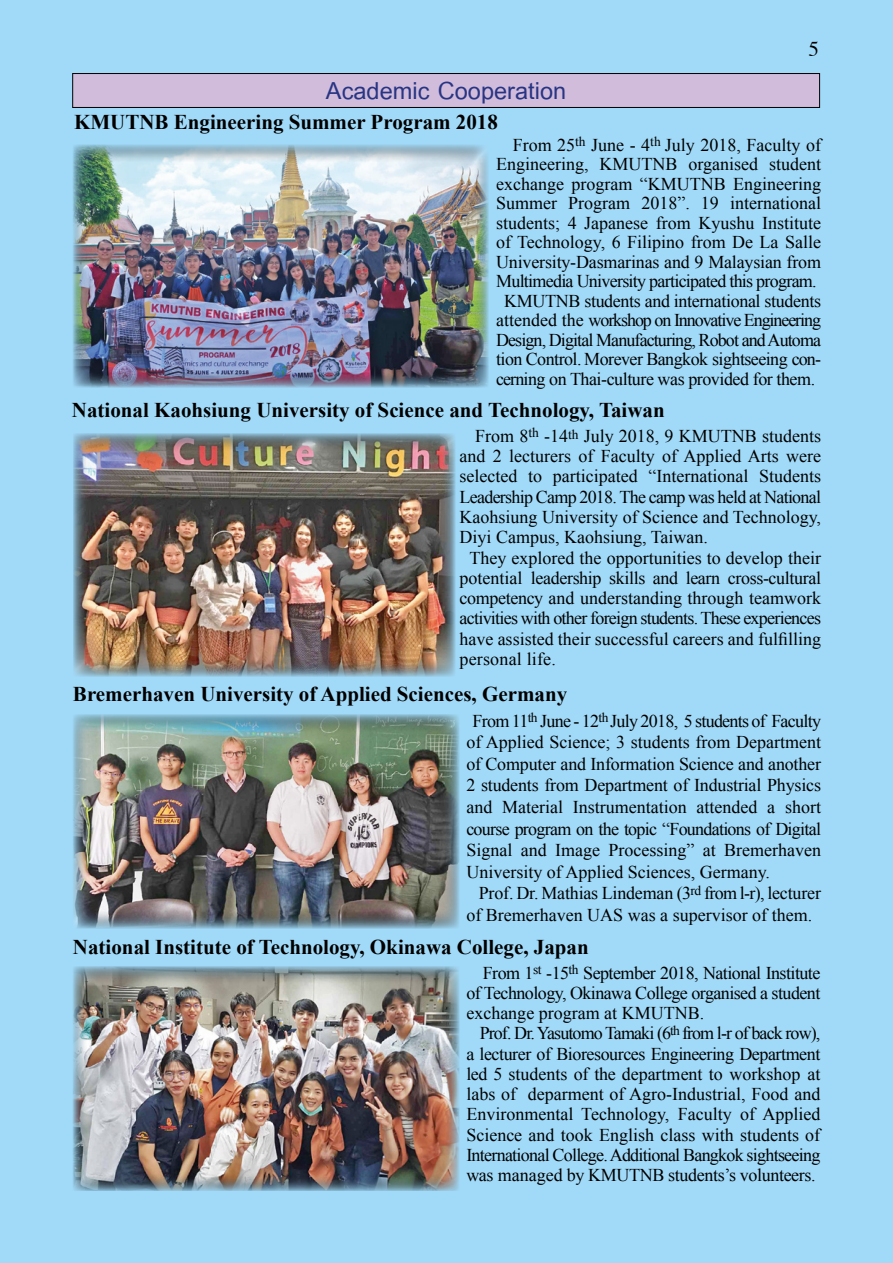
<style>
.page{position:relative;width:893px;height:1263px;background:#a1daf8}
.page>*{position:absolute;margin:0;border:0;box-sizing:border-box;transform-origin:0 0}
.t1{font:700 36px "Cordia New";color:#283583}
.t2{font:700 21px "Times New Roman";color:#000}
.t3{font:21px "Times";color:#000}
.t4{font:18px/20.2px "Times New Roman";color:#000;text-align:justify}
.t5{font:18px "Times New Roman";letter-spacing:-.04em;color:#000}
.t6{font:18px "Times New Roman";letter-spacing:-.02em;color:#000}
.t7{font:18px "Times New Roman";letter-spacing:-.06em;color:#000}
.t8{font:18px "Times New Roman";letter-spacing:-.05em;color:#000}
.t9{font:18px "Times New Roman";letter-spacing:-.03em;color:#000}
.t10{font:18px "Times New Roman";letter-spacing:-.025em;color:#000}
</style>
<div class="page">
<div style="left:73px;top:74px;width:747px;height:33px;background:#d1bcdc"></div>
<div style="left:72px;top:73px;width:748px;height:35px;border:1px solid #000"></div>
<div style="left:71px;top:142px;width:419px;height:246px;background:#000;opacity:.5"></div>
<div style="left:71px;top:964px;width:389px;height:228px;background:#000;opacity:.5"></div>
<div style="left:71px;top:712px;width:389px;height:216px;background:#000;opacity:.5"></div>
<div style="left:72px;top:432px;width:383px;height:244px;background:#000;opacity:.5"></div>
<h1 class="t1" style="left:326px;top:69px;width:242px">Academic Cooperation</h1>
<p class="t2" style="left:74px;top:107px;width:425px">KMUTNB Engineering Summer Program 2018</p>
<p class="t3" style="left:808px;top:29px;width:12px">5</p>
<p class="t4" style="left:513px;top:134px;width:310px">From 25<sup>th</sup> June - 4<sup>th</sup> July 2018, Faculty of</p>
<p class="t4" style="left:496px;top:154px;width:326px">Engineering, KMUTNB organised student</p>
<p class="t4" style="left:496px;top:173px;width:326px">exchange program “KMUTNB Engineering</p>
<p class="t4" style="left:496px;top:193px;width:326px">Summer Program 2018”. 19 international</p>
<p class="t4" style="left:496px;top:212px;width:326px">students; 4 Japanese from Kyushu Institute</p>
<p class="t4" style="left:496px;top:232px;width:326px">of Technology, 6 Filipino from De La Salle</p>
<p class="t4" style="left:496px;top:251px;width:326px">University-Dasmarinas and 9 Malaysian from</p>
<p class="t5" style="left:496px;top:269px;width:322px">Multimedia University participated this program.</p>
<p class="t6" style="left:504px;top:288px;width:318px">KMUTNB students and international students</p>
<p class="t7" style="left:496px;top:308px;width:326px">attended the workshop on Innovative Engineering</p>
<p class="t8" style="left:496px;top:327px;width:326px">Design, Digital Manufacturing, Robot and Automa</p>
<p class="t9" style="left:496px;top:347px;width:326px">tion Control. Morever Bangkok sightseeing con-</p>
<p class="t10" style="left:496px;top:367px;width:321px">cerning on Thai-culture was provided for them.</p>
<p class="t2" style="left:72px;top:396px;width:594px">National Kaohsiung University of Science and Technology, Taiwan</p>
<p class="t4" style="left:475px;top:426px;width:347px">From 8<sup>th</sup> -14<sup>th</sup> July 2018, 9 KMUTNB students</p>
<p class="t4" style="left:460px;top:446px;width:363px">and 2 lecturers of Faculty of Applied Arts were</p>
<p class="t4" style="left:460px;top:466px;width:363px">selected to participated “International Students</p>
<p class="t5" style="left:460px;top:485px;width:363px">Leadership Camp 2018. The camp was held at National</p>
<p class="t4" style="left:460px;top:507px;width:363px">Kaohsiung University of Science and Technology,</p>
<p class="t4" style="left:460px;top:527px;width:250px">Diyi Campus, Kaohsiung, Taiwan.</p>
<p class="t4" style="left:469px;top:547px;width:353px">They explored the opportunities to develop their</p>
<p class="t6" style="left:460px;top:566px;width:363px">potential leadership skills and learn cross-cultural</p>
<p class="t4" style="left:460px;top:588px;width:363px">competency and understanding through teamwork</p>
<p class="t5" style="left:460px;top:606px;width:363px">activities with other foreign students. These experiences</p>
<p class="t4" style="left:460px;top:628px;width:363px">have assisted their successful careers and fulfilling</p>
<p class="t4" style="left:460px;top:648px;width:98px">personal life.</p>
<p class="t2" style="left:73px;top:680px;width:496px">Bremerhaven University of Applied Sciences, Germany</p>
<p class="t4" style="left:466px;top:709px;width:356px;line-height:21.6px;text-indent:6px">From 11<sup>th</sup> June - 12<sup>th</sup> July 2018, 5 students of Faculty of Applied Science; 3 students from Department of Computer and Information Science and another 2 students from Department of Industrial Physics and Material Instrumentation attended a short course program on the topic “Foundations of Digital Signal and Image Processing” at Bremerhaven University of Applied Sciences, Germany.</p>
<p class="t4" style="left:466px;top:882px;width:356px;line-height:21.6px;text-indent:12px">Prof. Dr. Mathias Lindeman (3<sup>rd</sup> from l-r), lecturer of Bremerhaven UAS was a supervisor of them.</p>
<p class="t2" style="left:73px;top:932px;width:517px">National Institute of Technology, Okinawa College, Japan</p>
<p class="t4" style="left:466px;top:962px;width:356px;text-indent:16px">From 1<sup>st</sup> -15<sup>th</sup> September 2018, National Institute of Technology, Okinawa College organised a student exchange program at KMUTNB.</p>
<p class="t4" style="left:466px;top:1023px;width:356px;text-indent:13px">Prof. Dr. Yasutomo Tamaki (6<sup>th</sup> from l-r of back row), a lecturer of Bioresources Engineering Department led 5 students of the department to workshop at labs of deparment of Agro-Industrial, Food and Environmental Technology, Faculty of Applied Science and took English class with students of International College. Additional Bangkok sightseeing was managed by KMUTNB students’s volunteers.</p>
</div>
